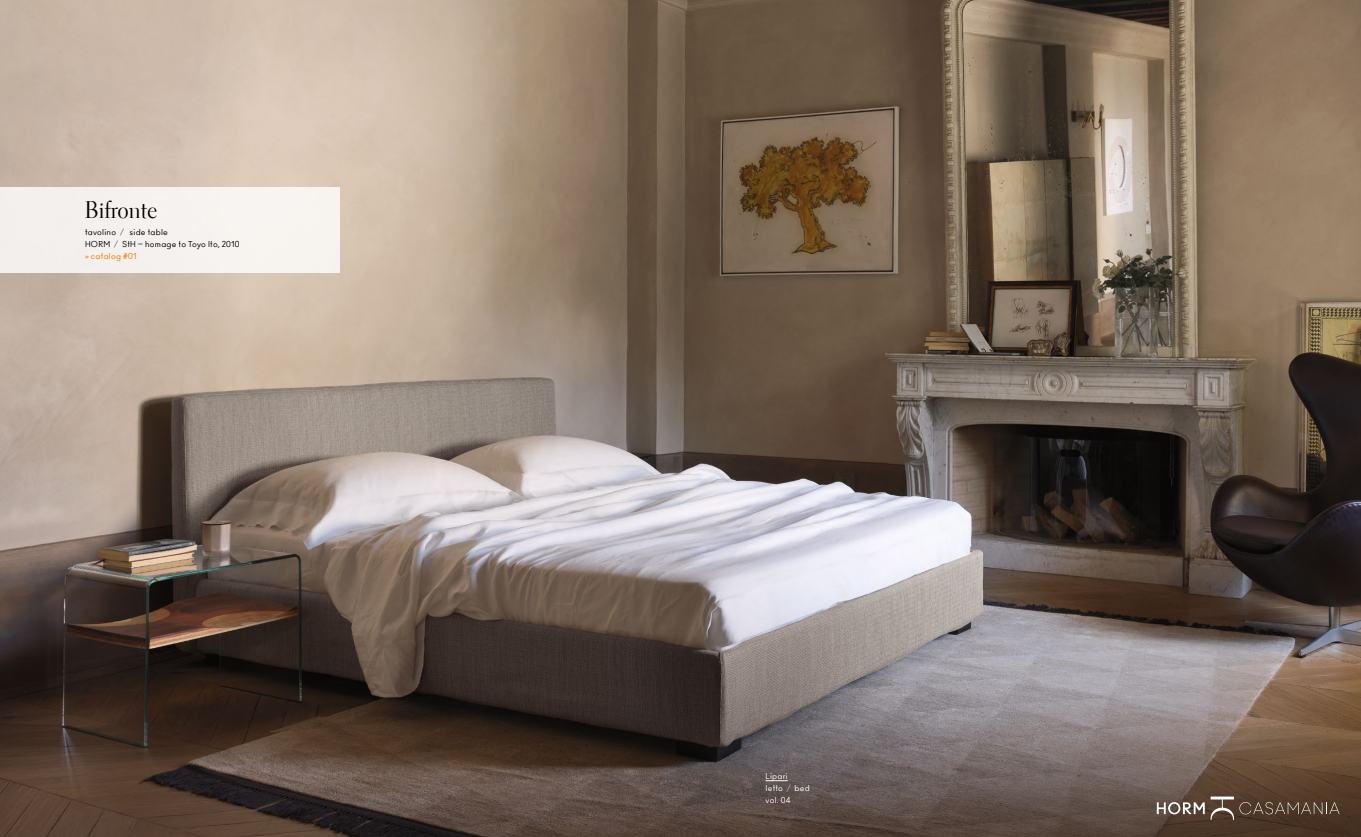
<style>
.page{position:relative;width:1361px;height:837px;background:#fff}
.page>*{position:absolute;margin:0;border:0;box-sizing:border-box;transform-origin:0 0}
.t1{font:24px "Electra LT Display";letter-spacing:.03em;color:#000}
.t2{font:8px/12px "Ano";letter-spacing:.03em;color:#000}
.t3{font:8px/12px "Ano";letter-spacing:.03em;color:#fff}
.s1{font-family:"Ano Half"}
.s2{color:#ee7601}
</style>
<div class="page">
<img style="left:0;top:0;width:1361px;height:836px">
<div style="left:0;top:187px;width:340px;height:85px;background:#f6f2ef"></div>
<svg style="left:765px;top:780px;width:23px;height:1px"></svg>
<svg style="left:1157px;top:801px;width:47px;height:13px"></svg>
<svg style="left:1210px;top:796px;width:129px;height:23px;background:#614d3e"></svg>
<h1 class="t1" style="left:85px;top:196px;width:74px">Bifronte</h1>
<p class="t2" style="left:85px;top:226px;width:156px">tavolino <span class="s1">/</span> side table<br>HORM <span class="s1">/</span> StH − homage to Toyo Ito, 2010 <span class="s2">» catalog #01</span></p>
<p class="t3" style="left:765px;top:769px;width:46px">Lipari<br>letto <span class="s1">/</span> bed vol. 04</p>
</div>
